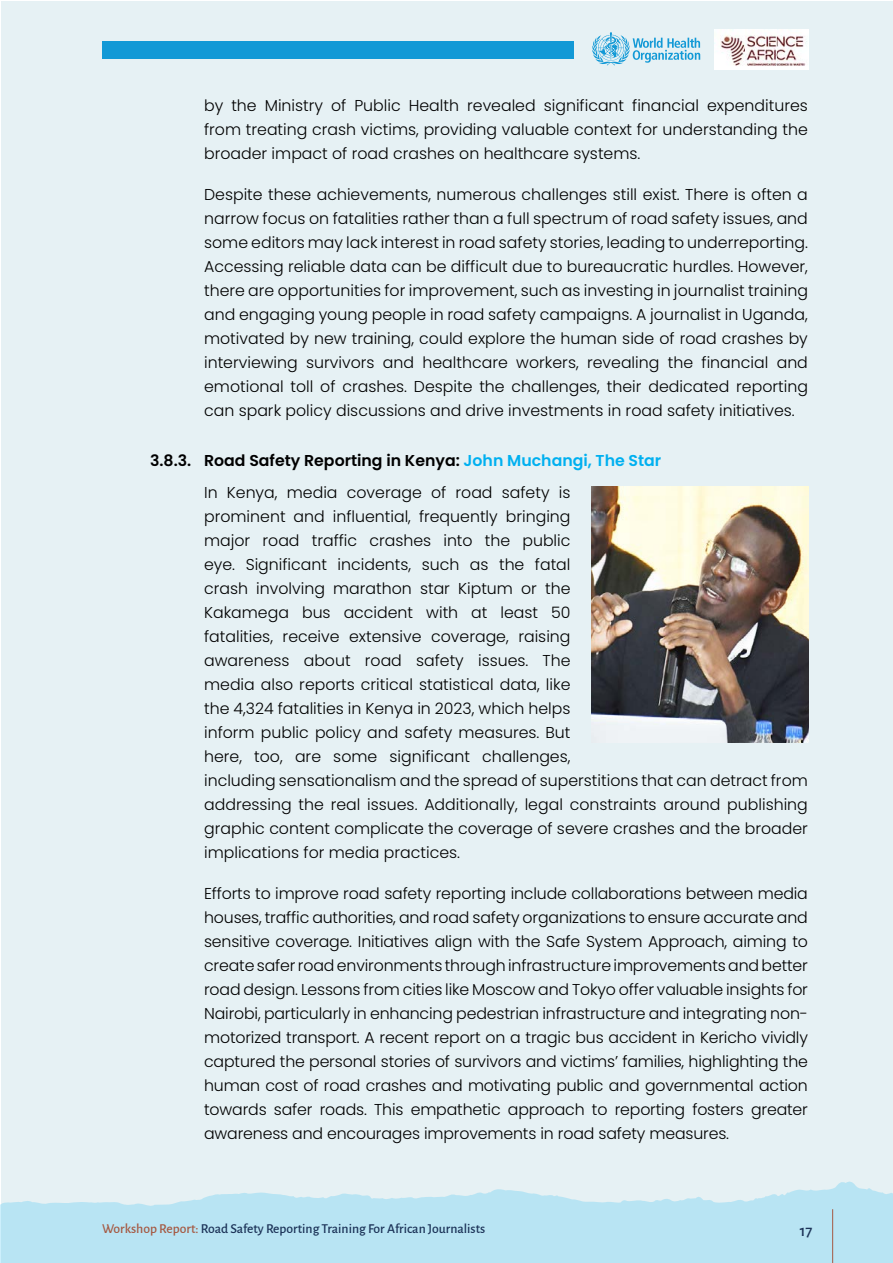
<style>
.page{position:relative;width:893px;height:1263px;background:#fff}
.page>*{position:absolute;margin:0;border:0;box-sizing:border-box;transform-origin:0 0}
.t1{font:500 16.5px "Alegreya Sans";color:#1b3257}
.t2{font:300 15.75px/24px "Poppins";color:#000;text-align:justify}
.t3{font:500 13.65px "Alegreya Sans";color:#1b3257}
.s1{font-weight:600}
.s2{font-weight:600;color:#00b0f0}
.s3{color:#a55942}
</style>
<div class="page">
<div style="left:2px;top:1px;width:891px;height:1261px;background:#e6f1f4"></div>
<img style="left:592px;top:486px;width:216px;height:257px">
<img style="left:714px;top:29px;width:94px;height:41px">
<svg style="left:592px;top:32px;width:108px;height:33px"></svg>
<div style="left:102px;top:41px;width:471px;height:18px;background:#1299d6"></div>
<svg style="left:1px;top:1180px;width:892px;height:83px;fill:#b8e4f3"></svg>
<svg style="left:0;top:1204px;width:1px;height:59px"></svg>
<hr style="left:832px;top:1209px;width:1px;height:54px;background:#a55942">
<p class="t2" style="left:204px;top:94px;width:605px">by the Ministry of Public Health revealed significant financial expenditures from treating crash victims, providing valuable context for understanding the broader impact of road crashes on healthcare systems.</p>
<p class="t2" style="left:204px;top:183px;width:605px">Despite these achievements, numerous challenges still exist. There is often a narrow focus on fatalities rather than a full spectrum of road safety issues, and some editors may lack interest in road safety stories, leading to underreporting.<br>Accessing reliable data can be difficult due to bureaucratic hurdles. However, there are opportunities for improvement, such as investing in journalist training and engaging young people in road safety campaigns. A journalist in Uganda, motivated by new training, could explore the human side of road crashes by interviewing survivors and healthcare workers, revealing the financial and emotional toll of crashes. Despite the challenges, their dedicated reporting can spark policy discussions and drive investments in road safety initiatives.</p>
<p class="t2" style="left:204px;top:444px;width:459px;line-height:32.5px;text-indent:-54px"><span class="s1">3.8.3. Road Safety Reporting in Kenya:</span> <span class="s2">John Muchangi, The Star<br></span>In Kenya, media coverage of road safety is</p>
<p class="t2" style="left:204px;top:505px;width:605px;text-align:left">prominent and influential, frequently bringing<br>major road traffic crashes into the public<br>eye. Significant incidents, such as the fatal<br>crash involving marathon star Kiptum or the<br>Kakamega bus accident with at least 50<br>fatalities, receive extensive coverage, raising<br>awareness about road safety issues. The<br>media also reports critical statistical data, like<br>the 4,324 fatalities in Kenya in 2023, which helps<br>inform public policy and safety measures. But<br>here, too, are some significant challenges,<br>including sensationalism and the spread of superstitions that can detract from addressing the real issues. Additionally, legal constraints around publishing graphic content complicate the coverage of severe crashes and the broader implications for media practices.</p>
<p class="t2" style="left:204px;top:882px;width:605px">Efforts to improve road safety reporting include collaborations between media houses, traffic authorities, and road safety organizations to ensure accurate and sensitive coverage. Initiatives align with the Safe System Approach, aiming to create safer road environments through infrastructure improvements and better road design. Lessons from cities like Moscow and Tokyo offer valuable insights for Nairobi, particularly in enhancing pedestrian infrastructure and integrating non&shy;motorized transport. A recent report on a tragic bus accident in Kericho vividly captured the personal stories of survivors and victims’ families, highlighting the human cost of road crashes and motivating public and governmental action towards safer roads. This empathetic approach to reporting fosters greater awareness and encourages improvements in road safety measures.</p>
<p class="t3" style="left:102px;top:1219px;width:385px"><span class="s3">Workshop Report:</span> Road Safety Reporting Training For African Journalists</p>
<p class="t1" style="left:800px;top:1219px;width:14px">17</p>
</div>
